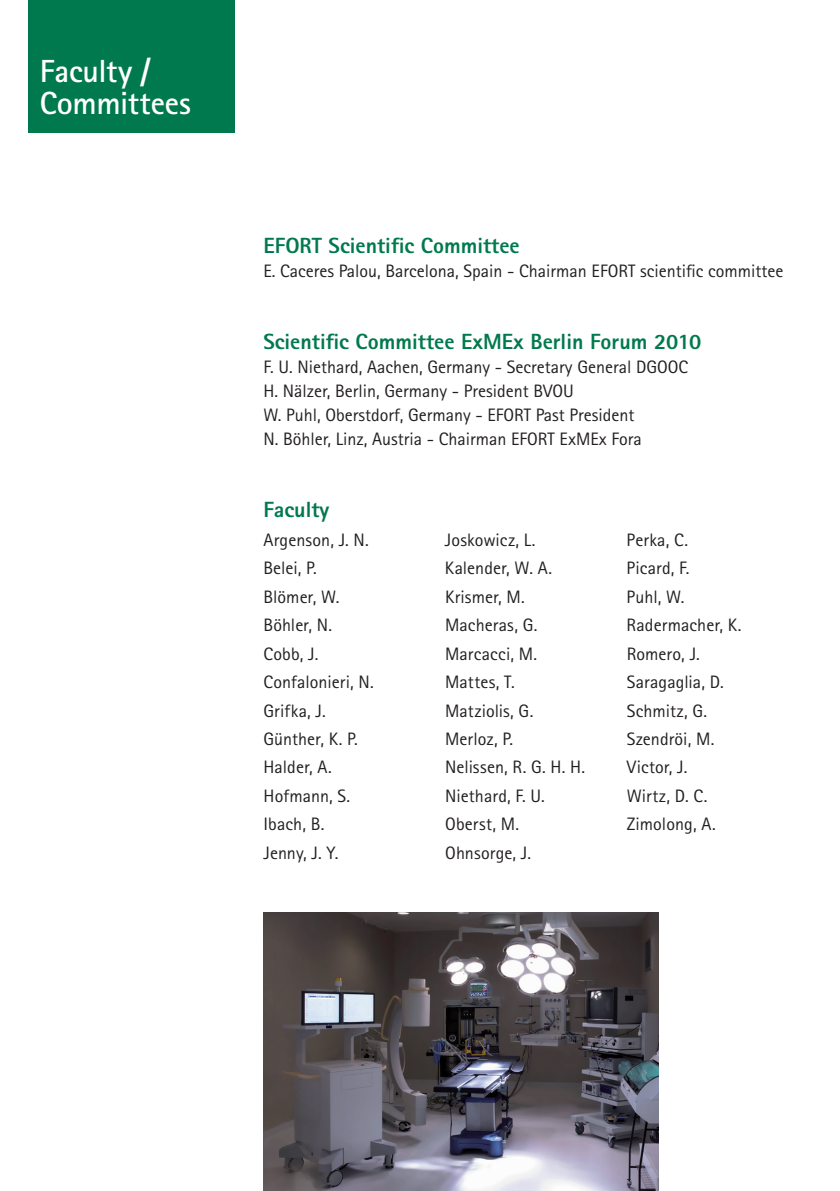
<style>
.page{position:relative;width:840px;height:1191px;background:#fff}
.page>*{position:absolute;margin:0;border:0;box-sizing:border-box;transform-origin:0 0}
.t1{font:700 32px/32px "Rotis Sans Serif Std";letter-spacing:-.005em;color:#fff}
.t2{font:800 22px "Rotis Sans Serif Std";color:#00794e}
.t3{font:18px/24px "Rotis Sans Serif Std";color:#231f20}
</style>
<div class="page">
<div style="left:28px;top:0;width:207px;height:133px;background:#00794e"></div>
<img style="left:263px;top:912px;width:395px;height:279px">
<h1 class="t1" style="left:40px;top:55px;width:153px">Faculty /<br>Committees</h1>
<p class="t2" style="left:263px;top:232px;width:258px">EFORT Scientific Committee</p>
<p class="t3" style="left:263px;top:259px;width:521px">E. Caceres Palou, Barcelona, Spain - Chairman EFORT scientific committee</p>
<p class="t2" style="left:263px;top:328px;width:439px">Scientific Committee ExMEx Berlin Forum 2010</p>
<p class="t3" style="left:263px;top:355px;width:426px">F. U. Niethard, Aachen, Germany - Secretary General DGOOC H. Nälzer, Berlin, Germany - President BVOU<br>W. Puhl, Oberstdorf, Germany - EFORT Past President<br>N. Böhler, Linz, Austria - Chairman EFORT ExMEx Fora</p>
<p class="t2" style="left:263px;top:496px;width:67px">Faculty</p>
<p class="t3" style="left:263px;top:528px;width:107px">Argenson, J. N.</p>
<p class="t3" style="left:444px;top:528px;width:92px">Joskowicz, L.</p>
<p class="t3" style="left:626px;top:528px;width:63px">Perka, C.</p>
<p class="t3" style="left:263px;top:556px;width:55px">Belei, P.</p>
<p class="t3" style="left:444px;top:556px;width:109px">Kalender, W. A.</p>
<p class="t3" style="left:626px;top:556px;width:64px">Picard, F.</p>
<p class="t3" style="left:263px;top:585px;width:78px">Blömer, W.</p>
<p class="t3" style="left:445px;top:585px;width:81px">Krismer, M.</p>
<p class="t3" style="left:626px;top:585px;width:59px">Puhl, W.</p>
<p class="t3" style="left:263px;top:613px;width:70px">Böhler, N.</p>
<p class="t3" style="left:445px;top:613px;width:94px">Macheras, G.</p>
<p class="t3" style="left:626px;top:613px;width:116px">Radermacher, K.</p>
<p class="t3" style="left:263px;top:641px;width:56px">Cobb, J.</p>
<p class="t3" style="left:445px;top:641px;width:93px">Marcacci, M.</p>
<p class="t3" style="left:626px;top:641px;width:75px">Romero, J.</p>
<p class="t3" style="left:263px;top:670px;width:112px">Confalonieri, N.</p>
<p class="t3" style="left:445px;top:670px;width:71px">Mattes, T.</p>
<p class="t3" style="left:626px;top:670px;width:98px">Saragaglia, D.</p>
<p class="t3" style="left:263px;top:698px;width:64px">Grifka, J.</p>
<p class="t3" style="left:445px;top:698px;width:90px">Matziolis, G.</p>
<p class="t3" style="left:626px;top:698px;width:82px">Schmitz, G.</p>
<p class="t3" style="left:263px;top:727px;width:96px">Günther, K. P.</p>
<p class="t3" style="left:445px;top:727px;width:70px">Merloz, P.</p>
<p class="t3" style="left:626px;top:727px;width:89px">Szendröi, M.</p>
<p class="t3" style="left:263px;top:755px;width:70px">Halder, A.</p>
<p class="t3" style="left:445px;top:755px;width:141px">Nelissen, R. G. H. H.</p>
<p class="t3" style="left:626px;top:755px;width:62px">Victor, J.</p>
<p class="t3" style="left:263px;top:784px;width:88px">Hofmann, S.</p>
<p class="t3" style="left:445px;top:784px;width:101px">Niethard, F. U.</p>
<p class="t3" style="left:626px;top:784px;width:82px">Wirtz, D. C.</p>
<p class="t3" style="left:263px;top:812px;width:62px">Ibach, B.</p>
<p class="t3" style="left:445px;top:812px;width:75px">Oberst, M.</p>
<p class="t3" style="left:626px;top:812px;width:90px">Zimolong, A.</p>
<p class="t3" style="left:263px;top:840px;width:76px">Jenny, J. Y.</p>
<p class="t3" style="left:445px;top:840px;width:87px">Ohnsorge, J.</p>
</div>
